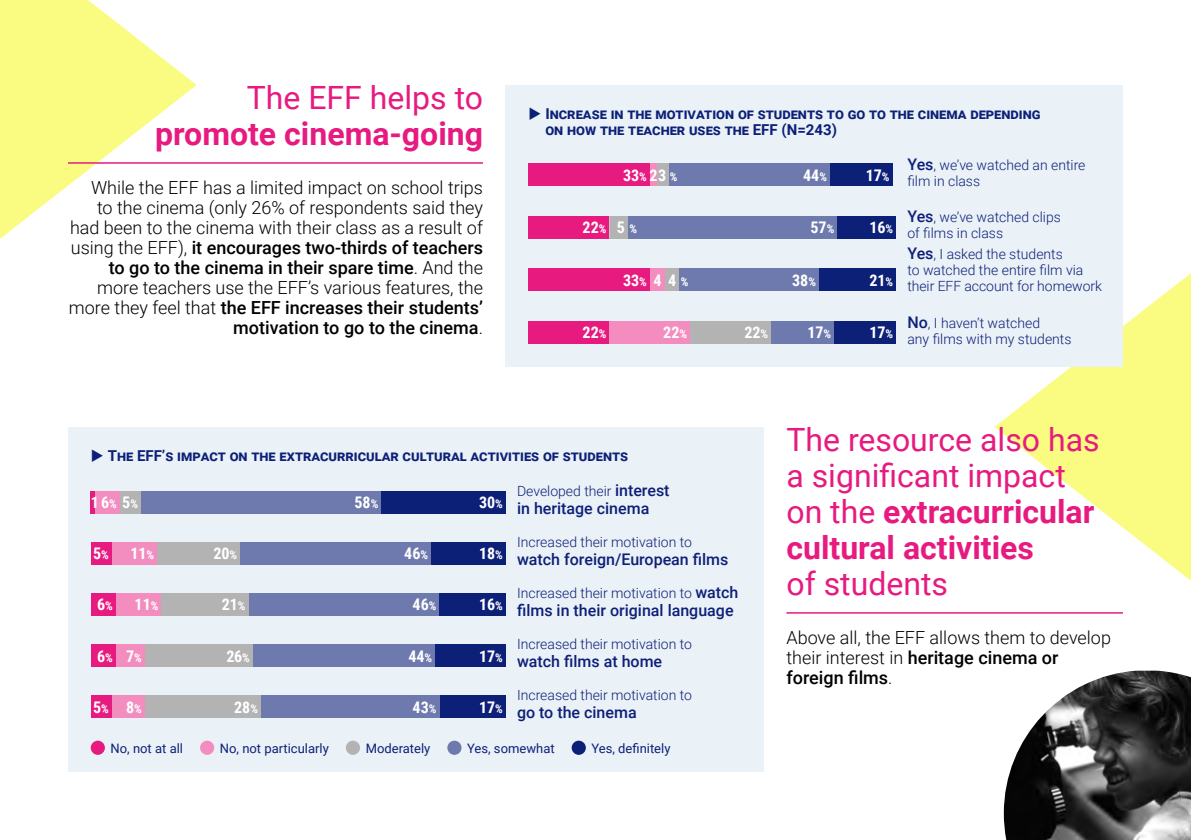
<style>
.page{position:relative;width:1191px;height:840px;background:#fff}
.page>*{position:absolute;margin:0;border:0;box-sizing:border-box;transform-origin:0 0}
.t1{font:32px/36px "Roboto";color:#e71a80}
.t2{font:700 32px "Roboto";color:#e71a80}
.t3{font:300 18px/20px "Roboto";color:#000;text-align:right}
.t4{font:700 16px "Roboto Condensed";color:#fff}
.t5{font:500 16px "Roboto";color:#0d2078}
.t6{font:700 15px/16px "Roboto";color:#0d2078}
.t7{font:300 14px/16px "Roboto";color:#0d2078}
.t8{font:13px "Roboto";color:#0d2078}
.t9{font:700 12px "Roboto Condensed";color:#fff}
.s1{font-weight:500}
.s2{font-size:12px}
.s3{font-weight:500;font-size:16px}
.s4{font-weight:700}
</style>
<div class="page">
<svg style="left:0;top:0;width:197px;height:239px;fill:#fafc81"></svg>
<svg style="left:994px;top:273px;width:197px;height:307px;fill:#fafc81"></svg>
<img style="left:1003px;top:670px;width:188px;height:169px">
<hr style="left:68px;top:162px;width:415px;height:2px;background:#e71a80">
<hr style="left:786px;top:611px;width:337px;height:2px;background:#e71a80">
<div style="left:68px;top:426px;width:695px;height:345px;background:#eaf1f7"></div>
<div style="left:91px;top:740px;width:14px;height:14px;background:#e71a80;border-radius:50%"></div>
<div style="left:200px;top:740px;width:14px;height:14px;background:#f38dc0;border-radius:50%"></div>
<div style="left:346px;top:740px;width:14px;height:14px;background:#b3b3b3;border-radius:50%"></div>
<div style="left:447px;top:740px;width:14px;height:14px;background:#6e79ae;border-radius:50%"></div>
<div style="left:571px;top:740px;width:15px;height:14px;background:#0d2078;border-radius:50%"></div>
<div style="left:381px;top:490px;width:125px;height:23px;background:#0d2078"></div>
<div style="left:140px;top:490px;width:241px;height:23px;background:#6e79ae"></div>
<div style="left:120px;top:490px;width:20px;height:23px;background:#b3b3b3"></div>
<div style="left:95px;top:490px;width:25px;height:23px;background:#f38dc0"></div>
<hr style="left:91px;top:490px;width:4px;height:23px;background:#e71a80">
<div style="left:431px;top:541px;width:75px;height:23px;background:#0d2078"></div>
<div style="left:240px;top:541px;width:191px;height:23px;background:#6e79ae"></div>
<div style="left:157px;top:541px;width:83px;height:23px;background:#b3b3b3"></div>
<div style="left:111px;top:541px;width:46px;height:23px;background:#f38dc0"></div>
<div style="left:91px;top:541px;width:20px;height:23px;background:#e71a80"></div>
<div style="left:439px;top:592px;width:67px;height:23px;background:#0d2078"></div>
<div style="left:248px;top:592px;width:191px;height:23px;background:#6e79ae"></div>
<div style="left:161px;top:592px;width:87px;height:23px;background:#b3b3b3"></div>
<div style="left:116px;top:592px;width:45px;height:23px;background:#f38dc0"></div>
<div style="left:91px;top:592px;width:25px;height:23px;background:#e71a80"></div>
<div style="left:435px;top:643px;width:71px;height:23px;background:#0d2078"></div>
<div style="left:252px;top:643px;width:183px;height:23px;background:#6e79ae"></div>
<div style="left:145px;top:643px;width:107px;height:23px;background:#b3b3b3"></div>
<div style="left:116px;top:643px;width:29px;height:23px;background:#f38dc0"></div>
<div style="left:91px;top:643px;width:25px;height:23px;background:#e71a80"></div>
<div style="left:439px;top:694px;width:67px;height:23px;background:#0d2078"></div>
<div style="left:261px;top:694px;width:178px;height:23px;background:#6e79ae"></div>
<div style="left:145px;top:694px;width:116px;height:23px;background:#b3b3b3"></div>
<div style="left:111px;top:694px;width:34px;height:23px;background:#f38dc0"></div>
<div style="left:91px;top:694px;width:20px;height:23px;background:#e71a80"></div>
<div style="left:506px;top:85px;width:617px;height:281px;background:#eaf1f7"></div>
<div style="left:833px;top:320px;width:63px;height:23px;background:#0d2078"></div>
<div style="left:771px;top:320px;width:62px;height:23px;background:#6e79ae"></div>
<div style="left:690px;top:320px;width:81px;height:23px;background:#b3b3b3"></div>
<div style="left:609px;top:320px;width:81px;height:23px;background:#f38dc0"></div>
<div style="left:528px;top:320px;width:81px;height:23px;background:#e71a80"></div>
<div style="left:837px;top:215px;width:59px;height:23px;background:#0d2078"></div>
<div style="left:627px;top:215px;width:210px;height:23px;background:#6e79ae"></div>
<div style="left:609px;top:215px;width:18px;height:23px;background:#b3b3b3"></div>
<div style="left:528px;top:215px;width:81px;height:23px;background:#e71a80"></div>
<div style="left:830px;top:163px;width:62px;height:23px;background:#0d2078"></div>
<div style="left:668px;top:163px;width:162px;height:23px;background:#6e79ae"></div>
<div style="left:657px;top:163px;width:11px;height:23px;background:#b3b3b3"></div>
<div style="left:649px;top:163px;width:8px;height:23px;background:#f38dc0"></div>
<div style="left:528px;top:163px;width:121px;height:23px;background:#e71a80"></div>
<div style="left:819px;top:268px;width:77px;height:23px;background:#0d2078"></div>
<div style="left:679px;top:268px;width:140px;height:23px;background:#6e79ae"></div>
<div style="left:664px;top:268px;width:15px;height:23px;background:#b3b3b3"></div>
<div style="left:649px;top:268px;width:15px;height:23px;background:#f38dc0"></div>
<div style="left:528px;top:268px;width:121px;height:23px;background:#e71a80"></div>
<h1 class="t1" style="left:247px;top:78px;width:238px">The EFF helps to</h1>
<h1 class="t2" style="left:155px;top:111px;width:329px">promote cinema-going</h1>
<p class="t3" style="left:69px;top:176px;width:415px">While the EFF has a limited impact on school trips<br>to the cinema (only 26% of respondents said they had been to the cinema with their class as a result of using the EFF), <span class="s1">it encourages two-thirds of teachers to go to the cinema in their spare time</span>. And the more teachers use the EFF’s various features, the more they feel that <span class="s1">the EFF increases their students’ motivation to go to the cinema</span>.</p>
<p class="t6" style="left:545px;top:105px;width:496px">Increase in the motivation of students to go to the cinema depending on how the teacher uses the EFF (N=243)</p>
<p class="t4" style="left:623px;top:163px;width:56px">33<span class="s2">%</span> 23 <span class="s2">%</span></p>
<p class="t4" style="left:803px;top:163px;width:25px">44<span class="s2">%</span></p>
<p class="t4" style="left:865px;top:163px;width:25px">17<span class="s2">%</span></p>
<p class="t7" style="left:907px;top:156px;width:180px"><span class="s3">Yes</span>, we’ve watched an entire film in class</p>
<p class="t4" style="left:582px;top:216px;width:44px">22<span class="s2">%</span> 5</p>
<p class="t4" style="left:810px;top:216px;width:25px">57<span class="s2">%</span></p>
<p class="t4" style="left:869px;top:216px;width:25px">16<span class="s2">%</span></p>
<p class="t7" style="left:907px;top:209px;width:155px"><span class="s3">Yes</span>, we’ve watched clips of films in class</p>
<p class="t9" style="left:629px;top:220px;width:9px">%</p>
<p class="t4" style="left:623px;top:268px;width:67px">33<span class="s2">%</span> 44<span class="s2">%</span></p>
<p class="t4" style="left:792px;top:268px;width:25px">38<span class="s2">%</span></p>
<p class="t4" style="left:869px;top:268px;width:25px">21<span class="s2">%</span></p>
<p class="t7" style="left:907px;top:245px;width:196px"><span class="s3">Yes</span>, I asked the students<br>to watched the entire film via their EFF account for homework</p>
<p class="t4" style="left:582px;top:321px;width:25px">22<span class="s2">%</span></p>
<p class="t4" style="left:663px;top:321px;width:25px">22<span class="s2">%</span></p>
<p class="t4" style="left:744px;top:321px;width:25px">22<span class="s2">%</span></p>
<p class="t4" style="left:807px;top:321px;width:25px">17<span class="s2">%</span></p>
<p class="t4" style="left:869px;top:321px;width:25px">17<span class="s2">%</span></p>
<p class="t7" style="left:907px;top:314px;width:166px"><span class="s3">No</span>, I haven’t watched<br>any films with my students</p>
<p class="t6" style="left:108px;top:447px;width:522px">The EFF’s impact on the extracurricular cultural activities of students</p>
<p class="t4" style="left:91px;top:491px;width:49px">16<span class="s2">%</span> 5<span class="s2">%</span></p>
<p class="t4" style="left:354px;top:491px;width:25px">58<span class="s2">%</span></p>
<p class="t4" style="left:479px;top:491px;width:25px">30<span class="s2">%</span></p>
<p class="t7" style="left:517px;top:482px;width:154px">Developed their <span class="s3">interest</span></p>
<p class="t5" style="left:517px;top:496px;width:134px">in heritage cinema</p>
<p class="t7" style="left:517px;top:533px;width:176px">Increased their motivation to</p>
<p class="t5" style="left:517px;top:547px;width:213px">watch foreign/European films</p>
<p class="t4" style="left:93px;top:542px;width:17px">5<span class="s2">%</span></p>
<p class="t4" style="left:130px;top:542px;width:25px">11<span class="s2">%</span></p>
<p class="t4" style="left:213px;top:542px;width:25px">20<span class="s2">%</span></p>
<p class="t4" style="left:404px;top:542px;width:25px">46<span class="s2">%</span></p>
<p class="t4" style="left:479px;top:542px;width:25px">18<span class="s2">%</span></p>
<p class="t4" style="left:97px;top:593px;width:17px">6<span class="s2">%</span></p>
<p class="t4" style="left:135px;top:593px;width:25px">11<span class="s2">%</span></p>
<p class="t4" style="left:222px;top:593px;width:25px">21<span class="s2">%</span></p>
<p class="t4" style="left:412px;top:593px;width:25px">46<span class="s2">%</span></p>
<p class="t4" style="left:479px;top:593px;width:25px">16<span class="s2">%</span></p>
<p class="t4" style="left:97px;top:644px;width:46px">6<span class="s2">%</span> 7<span class="s2">%</span></p>
<p class="t4" style="left:226px;top:644px;width:25px">26<span class="s2">%</span></p>
<p class="t4" style="left:408px;top:644px;width:25px">44<span class="s2">%</span></p>
<p class="t4" style="left:479px;top:644px;width:25px">17<span class="s2">%</span></p>
<p class="t4" style="left:93px;top:695px;width:50px">5<span class="s2">%</span> 8<span class="s2">%</span></p>
<p class="t4" style="left:234px;top:695px;width:25px">28<span class="s2">%</span></p>
<p class="t4" style="left:412px;top:695px;width:25px">43<span class="s2">%</span></p>
<p class="t4" style="left:479px;top:695px;width:25px">17<span class="s2">%</span></p>
<p class="t7" style="left:517px;top:584px;width:223px">Increased their motivation to <span class="s3">watch</span></p>
<p class="t5" style="left:517px;top:598px;width:218px">films in their original language</p>
<p class="t7" style="left:517px;top:635px;width:176px">Increased their motivation to</p>
<p class="t5" style="left:517px;top:649px;width:147px">watch films at home</p>
<p class="t7" style="left:517px;top:686px;width:176px">Increased their motivation to</p>
<p class="t5" style="left:517px;top:700px;width:121px">go to the cinema</p>
<p class="t8" style="left:111px;top:738px;width:74px">No, not at all</p>
<p class="t8" style="left:220px;top:738px;width:110px">No, not particularly</p>
<p class="t8" style="left:366px;top:738px;width:66px">Moderately</p>
<p class="t8" style="left:467px;top:738px;width:89px">Yes, somewhat</p>
<p class="t8" style="left:591px;top:738px;width:80px">Yes, definitely</p>
<h1 class="t1" style="left:786px;top:420px;width:315px">The resource also has a significant impact on the <span class="s4">extracurricular cultural activities</span></h1>
<h1 class="t1" style="left:786px;top:564px;width:163px">of students</h1>
<p class="t3" style="left:786px;top:626px;width:326px;text-align:left">Above all, the EFF allows them to develop their interest in <span class="s1">heritage cinema or foreign films</span>.</p>
</div>
